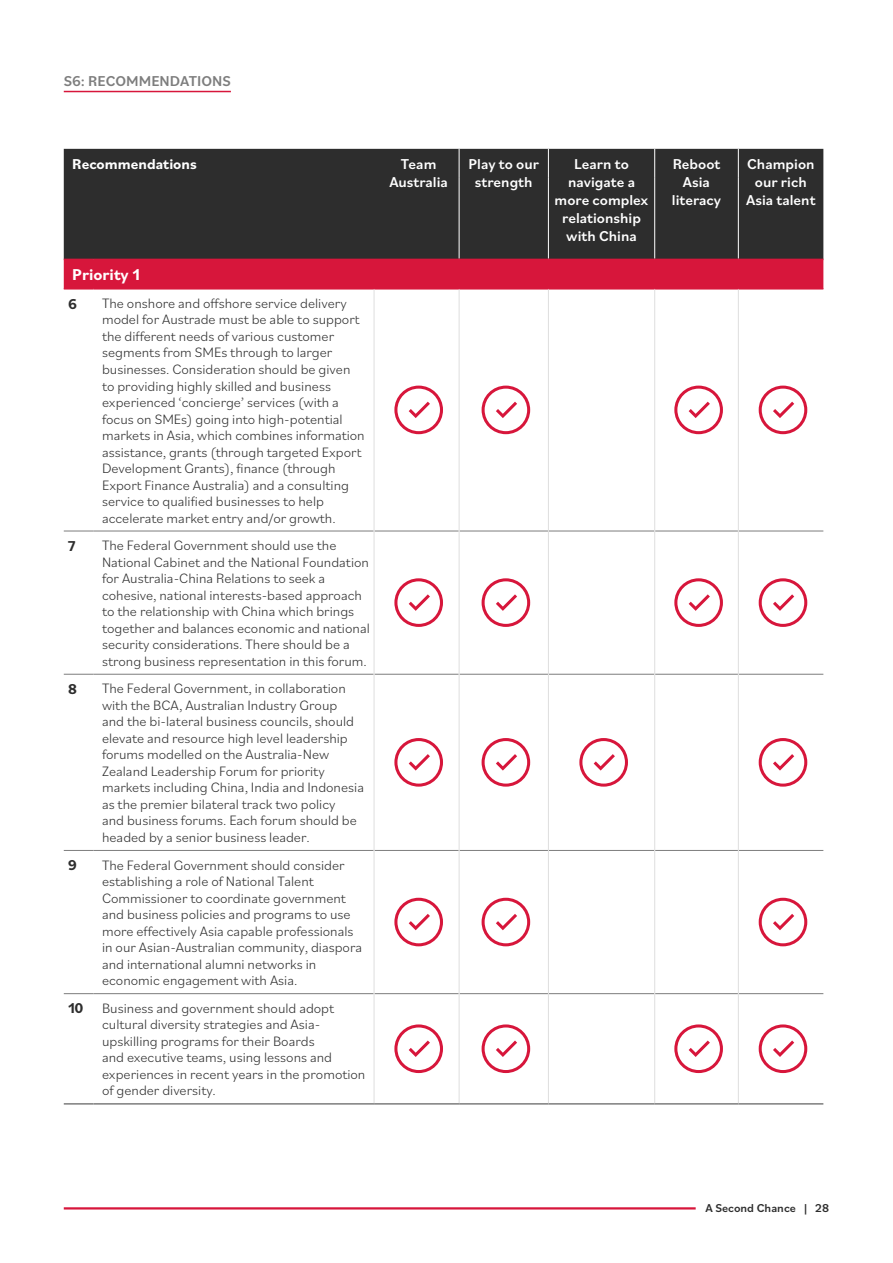
<style>
.page{position:relative;width:893px;height:1263px;background:#fff}
.page>*{position:absolute;margin:0;border:0;box-sizing:border-box;transform-origin:0 0}
.t1{font:700 16.5px "Bilo";color:#fff}
.t2{font:500 15px/18px "Bilo";color:#fff;text-align:center}
.t3{font:500 15px "Bilo";color:#7d7d7d}
.t4{font:700 15px "Bilo";color:#fff}
.t5{font:700 15px "Bilo";color:#2d2d2d}
.t6{font:300 14.25px/16.5px "Bilo";color:#2d2d2d}
.t7{font:500 12px "Bilo";color:#2d2d2d}
.s1{font-weight:700;font-size:15px}
</style>
<div class="page">
<div style="left:64px;top:149px;width:759px;height:110px;background:#2d2d2d"></div>
<svg style="left:459px;top:149px;width:1px;height:28px"></svg>
<svg style="left:548px;top:149px;width:1px;height:28px"></svg>
<svg style="left:654px;top:149px;width:1px;height:28px"></svg>
<svg style="left:738px;top:149px;width:1px;height:28px"></svg>
<hr style="left:459px;top:177px;width:1px;height:82px;background:#fff">
<hr style="left:548px;top:177px;width:1px;height:82px;background:#fff">
<hr style="left:654px;top:177px;width:1px;height:82px;background:#fff">
<hr style="left:738px;top:177px;width:1px;height:82px;background:#fff">
<hr style="left:64px;top:288px;width:30px;height:2px;background:#d7163b">
<hr style="left:94px;top:288px;width:280px;height:2px;background:#d7163b">
<hr style="left:374px;top:288px;width:85px;height:2px;background:#d7163b">
<hr style="left:459px;top:288px;width:89px;height:2px;background:#d7163b">
<hr style="left:548px;top:288px;width:107px;height:2px;background:#d7163b">
<div style="left:64px;top:259px;width:759px;height:30px;background:#d7163b"></div>
<hr style="left:655px;top:288px;width:83px;height:2px;background:#d7163b">
<hr style="left:738px;top:288px;width:85px;height:2px;background:#d7163b">
<hr style="left:64px;top:531px;width:30px;height:1px;background:#7d7d7d">
<hr style="left:94px;top:531px;width:280px;height:1px;background:#7d7d7d">
<hr style="left:374px;top:531px;width:85px;height:1px;background:#7d7d7d">
<hr style="left:459px;top:531px;width:89px;height:1px;background:#7d7d7d">
<hr style="left:549px;top:531px;width:105px;height:1px;background:#7d7d7d">
<hr style="left:655px;top:531px;width:83px;height:1px;background:#7d7d7d">
<hr style="left:739px;top:531px;width:84px;height:1px;background:#7d7d7d">
<hr style="left:64px;top:674px;width:30px;height:1px;background:#7d7d7d">
<hr style="left:94px;top:674px;width:280px;height:1px;background:#7d7d7d">
<hr style="left:374px;top:674px;width:85px;height:1px;background:#7d7d7d">
<hr style="left:459px;top:674px;width:89px;height:1px;background:#7d7d7d">
<hr style="left:549px;top:674px;width:105px;height:1px;background:#7d7d7d">
<hr style="left:655px;top:674px;width:83px;height:1px;background:#7d7d7d">
<hr style="left:739px;top:674px;width:84px;height:1px;background:#7d7d7d">
<hr style="left:64px;top:850px;width:30px;height:1px;background:#7d7d7d">
<hr style="left:94px;top:850px;width:280px;height:1px;background:#7d7d7d">
<hr style="left:374px;top:850px;width:85px;height:1px;background:#7d7d7d">
<hr style="left:459px;top:850px;width:89px;height:1px;background:#7d7d7d">
<hr style="left:549px;top:850px;width:105px;height:1px;background:#7d7d7d">
<hr style="left:655px;top:850px;width:83px;height:1px;background:#7d7d7d">
<hr style="left:739px;top:850px;width:84px;height:1px;background:#7d7d7d">
<hr style="left:64px;top:993px;width:30px;height:1px;background:#7d7d7d">
<hr style="left:94px;top:993px;width:280px;height:1px;background:#7d7d7d">
<hr style="left:374px;top:993px;width:85px;height:1px;background:#7d7d7d">
<hr style="left:459px;top:993px;width:89px;height:1px;background:#7d7d7d">
<hr style="left:549px;top:993px;width:105px;height:1px;background:#7d7d7d">
<hr style="left:655px;top:993px;width:83px;height:1px;background:#7d7d7d">
<hr style="left:739px;top:993px;width:84px;height:1px;background:#7d7d7d">
<hr style="left:64px;top:1103px;width:30px;height:1px;background:#7d7d7d">
<hr style="left:94px;top:1103px;width:280px;height:1px;background:#7d7d7d">
<hr style="left:374px;top:1103px;width:85px;height:1px;background:#7d7d7d">
<hr style="left:459px;top:1103px;width:89px;height:1px;background:#7d7d7d">
<hr style="left:548px;top:1103px;width:107px;height:1px;background:#7d7d7d">
<hr style="left:655px;top:1103px;width:83px;height:1px;background:#7d7d7d">
<hr style="left:738px;top:1103px;width:85px;height:1px;background:#7d7d7d">
<hr style="left:374px;top:290px;width:1px;height:241px;background:#dedede">
<hr style="left:459px;top:290px;width:1px;height:241px;background:#dedede">
<hr style="left:548px;top:290px;width:1px;height:241px;background:#dedede">
<hr style="left:654px;top:290px;width:1px;height:241px;background:#dedede">
<hr style="left:738px;top:290px;width:1px;height:241px;background:#dedede">
<hr style="left:374px;top:531px;width:1px;height:143px;background:#dedede">
<hr style="left:459px;top:531px;width:1px;height:143px;background:#dedede">
<hr style="left:548px;top:531px;width:1px;height:143px;background:#dedede">
<hr style="left:654px;top:531px;width:1px;height:143px;background:#dedede">
<hr style="left:738px;top:531px;width:1px;height:143px;background:#dedede">
<hr style="left:374px;top:674px;width:1px;height:176px;background:#dedede">
<hr style="left:459px;top:674px;width:1px;height:176px;background:#dedede">
<hr style="left:548px;top:674px;width:1px;height:176px;background:#dedede">
<hr style="left:654px;top:674px;width:1px;height:176px;background:#dedede">
<hr style="left:738px;top:674px;width:1px;height:176px;background:#dedede">
<hr style="left:374px;top:850px;width:1px;height:144px;background:#dedede">
<hr style="left:459px;top:850px;width:1px;height:144px;background:#dedede">
<hr style="left:548px;top:850px;width:1px;height:144px;background:#dedede">
<hr style="left:654px;top:850px;width:1px;height:144px;background:#dedede">
<hr style="left:738px;top:850px;width:1px;height:144px;background:#dedede">
<hr style="left:374px;top:994px;width:1px;height:109px;background:#dedede">
<hr style="left:459px;top:994px;width:1px;height:109px;background:#dedede">
<hr style="left:548px;top:994px;width:1px;height:109px;background:#dedede">
<hr style="left:654px;top:994px;width:1px;height:109px;background:#dedede">
<hr style="left:738px;top:994px;width:1px;height:109px;background:#dedede">
<svg style="left:394px;top:386px;width:49px;height:48px"></svg>
<svg style="left:482px;top:386px;width:48px;height:48px"></svg>
<svg style="left:674px;top:386px;width:49px;height:48px"></svg>
<svg style="left:759px;top:386px;width:48px;height:48px"></svg>
<svg style="left:394px;top:578px;width:49px;height:49px"></svg>
<svg style="left:482px;top:578px;width:48px;height:49px"></svg>
<svg style="left:674px;top:578px;width:49px;height:49px"></svg>
<svg style="left:759px;top:578px;width:48px;height:49px"></svg>
<svg style="left:394px;top:738px;width:49px;height:49px"></svg>
<svg style="left:482px;top:738px;width:48px;height:49px"></svg>
<svg style="left:579px;top:738px;width:49px;height:49px"></svg>
<svg style="left:759px;top:738px;width:48px;height:49px"></svg>
<svg style="left:394px;top:898px;width:49px;height:48px"></svg>
<svg style="left:482px;top:898px;width:48px;height:48px"></svg>
<svg style="left:759px;top:898px;width:48px;height:48px"></svg>
<svg style="left:394px;top:1024px;width:49px;height:49px"></svg>
<svg style="left:482px;top:1024px;width:48px;height:49px"></svg>
<svg style="left:674px;top:1024px;width:49px;height:49px"></svg>
<svg style="left:759px;top:1024px;width:48px;height:49px"></svg>
<hr style="left:64px;top:91px;width:167px;height:1px;background:#d7163b">
<hr style="left:64px;top:1207px;width:632px;height:2px;background:#d7163b">
<p class="t3" style="left:64px;top:70px;width:169px">S6: RECOMMENDATIONS</p>
<p class="t4" style="left:72px;top:153px;width:126px">Recommendations</p>
<p class="t2" style="left:389px;top:154px;width:60px">Team<br>Australia</p>
<p class="t2" style="left:469px;top:154px;width:72px">Play to our strength</p>
<p class="t2" style="left:555px;top:154px;width:95px">Learn to navigate a more complex relationship with China</p>
<p class="t2" style="left:672px;top:154px;width:51px">Reboot<br>Asia literacy</p>
<p class="t2" style="left:746px;top:154px;width:71px">Champion our rich<br>Asia talent</p>
<p class="t1" style="left:72px;top:263px;width:69px">Priority 1</p>
<p class="t5" style="left:68px;top:293px;width:10px">6</p>
<p class="t6" style="left:102px;top:294px;width:264px">The onshore and offshore service delivery model for Austrade must be able to support the different needs of various customer segments from SMEs through to larger businesses. Consideration should be given to providing highly skilled and business experienced ‘concierge’ services (with a focus on SMEs) going into high-potential markets in Asia, which combines information assistance, grants (through targeted Export Development Grants), finance (through Export Finance Australia) and a consulting service to qualified businesses to help accelerate market entry and/or growth.</p>
<p class="t5" style="left:68px;top:535px;width:9px">7</p>
<p class="t6" style="left:102px;top:537px;width:269px">The Federal Government should use the National Cabinet and the National Foundation for Australia-China Relations to seek a cohesive, national interests-based approach to the relationship with China which brings together and balances economic and national security considerations. There should be a strong business representation in this forum.</p>
<p class="t5" style="left:68px;top:679px;width:10px">8</p>
<p class="t6" style="left:102px;top:680px;width:263px">The Federal Government, in collaboration with the BCA, Australian Industry Group<br>and the bi-lateral business councils, should elevate and resource high level leadership forums modelled on the Australia-New Zealand Leadership Forum for priority markets including China, India and Indonesia as the premier bilateral track two policy<br>and business forums. Each forum should be headed by a senior business leader.</p>
<p class="t5" style="left:68px;top:855px;width:10px">9</p>
<p class="t6" style="left:102px;top:856px;width:262px">The Federal Government should consider establishing a role of National Talent Commissioner to coordinate government and business policies and programs to use more effectively Asia capable professionals in our Asian-Australian community, diaspora and international alumni networks in economic engagement with Asia.</p>
<p class="t6" style="left:102px;top:999px;width:265px;text-indent:-34px"><span class="s1">10</span> Business and government should adopt cultural diversity strategies and Asia&shy;upskilling programs for their Boards<br>and executive teams, using lessons and experiences in recent years in the promotion of gender diversity.</p>
<p class="t7" style="left:705px;top:1200px;width:125px">A Second Chance | 28</p>
</div>
